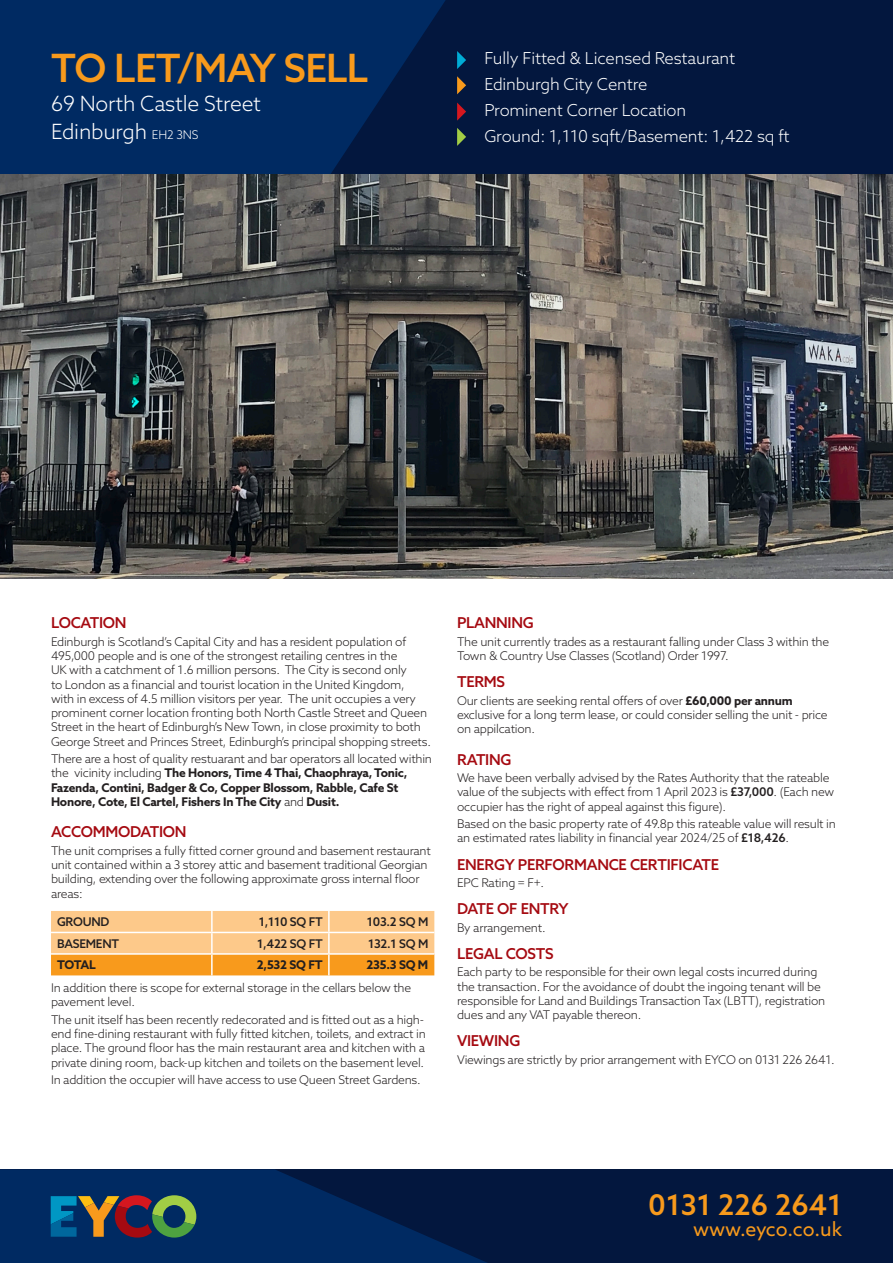
<style>
.page{position:relative;width:893px;height:1263px;background:#fff}
.page>*{position:absolute;margin:0;border:0;box-sizing:border-box;transform-origin:0 0}
.Heading_1_-_to_let{font:500 39px "Azo Sans";letter-spacing:-.02em;color:#f89a1c}
.t1{font:500 28.5px "Azo Sans";color:#f89a1c}
.Heading_2_-_address{font:300 21px "Azo Sans";letter-spacing:-.01em;color:#fff}
.t2{font:19.5px "Azo Sans";color:#f89a1c}
.Heading_3_-_square_bullets{font:300 16.5px "Azo Sans";letter-spacing:-.01em;color:#fff}
.Para_header{font:500 15px "Azo Sans";letter-spacing:-.02em;color:#a50a11}
.Body_text{font:300 12px/14.2px "Azo Sans";letter-spacing:-.02em;color:#231f20}
.Body_text-2{font:700 12px/14.2px "Azo Sans";letter-spacing:-.02em;color:#231f20}
.Body_table{font:500 12px "Azo Sans";letter-spacing:-.02em;color:#231f20}
.s1{font-size:12px}
.s2{font-weight:300}
.s3{font-weight:700}
.s4{font-weight:500}
</style>
<div class="page">
<div style="left:0;top:0;width:893px;height:174px;background:#03173e"></div>
<div style="left:0;top:1169px;width:893px;height:94px;background:#03173e"></div>
<svg style="left:0;top:1169px;width:487px;height:94px;fill:#002a62"></svg>
<svg style="left:0;top:0;width:446px;height:174px;background:#00275d"></svg>
<svg style="left:457px;top:51px;width:9px;height:18px"></svg>
<svg style="left:457px;top:76px;width:9px;height:18px"></svg>
<svg style="left:457px;top:103px;width:9px;height:18px"></svg>
<svg style="left:457px;top:128px;width:9px;height:18px"></svg>
<svg style="left:51px;top:1195px;width:145px;height:42px;background:#495855"></svg>
<svg style="left:51px;top:911px;width:383px;height:64px;background:#fbba66"></svg>
<hr style="left:211px;top:911px;width:2px;height:21px;background:#fff">
<hr style="left:328px;top:911px;width:2px;height:21px;background:#fff">
<hr style="left:211px;top:933px;width:2px;height:20px;background:#fff">
<hr style="left:328px;top:933px;width:2px;height:20px;background:#fff">
<hr style="left:51px;top:932px;width:161px;height:1px;background:#fff">
<hr style="left:212px;top:932px;width:117px;height:1px;background:#fff">
<hr style="left:329px;top:932px;width:105px;height:1px;background:#fff">
<hr style="left:51px;top:953px;width:161px;height:2px;background:#fff">
<hr style="left:212px;top:953px;width:117px;height:2px;background:#fff">
<hr style="left:211px;top:955px;width:2px;height:20px;background:#fff">
<hr style="left:329px;top:953px;width:105px;height:2px;background:#fff">
<hr style="left:328px;top:955px;width:2px;height:20px;background:#fff">
<img style="left:0;top:174px;width:893px;height:404px">
<p class="Heading_1_-_to_let" style="left:51px;top:42px;width:319px">TO LET/MAY SELL</p>
<p class="Heading_2_-_address" style="left:51px;top:90px;width:212px">69 North Castle Street</p>
<p class="Heading_2_-_address" style="left:51px;top:117px;width:149px">Edinburgh <span class="s1">EH2 3NS</span></p>
<p class="Heading_3_-_square_bullets" style="left:484px;top:47px;width:253px">Fully Fitted &amp; Licensed Restaurant</p>
<p class="Heading_3_-_square_bullets" style="left:484px;top:73px;width:165px">Edinburgh City Centre</p>
<p class="Heading_3_-_square_bullets" style="left:484px;top:99px;width:203px">Prominent Corner Location</p>
<p class="Heading_3_-_square_bullets" style="left:484px;top:125px;width:307px">Ground: 1,110 sqft/Basement: 1,422 sq ft</p>
<p class="Para_header" style="left:51px;top:613px;width:77px">LOCATION</p>
<p class="Body_text" style="left:51px;top:634px;width:381px">Edinburgh is Scotland’s Capital City and has a resident population of 495,000 people and is one of the strongest retailing centres in the<br>UK with a catchment of 1.6 million persons. The City is second only<br>to London as a financial and tourist location in the United Kingdom, with in excess of 4.5 million visitors per year. The unit occupies a very prominent corner location fronting both North Castle Street and Queen Street in the heart of Edinburgh’s New Town, in close proximity to both George Street and Princes Street, Edinburgh’s principal shopping streets.</p>
<p class="Body_text-2" style="left:51px;top:751px;width:383px"><span class="s2">There are a host of quality restuarant and bar operators all located within the vicinity including</span> The Honors, Time 4 Thai, Chaophraya, Tonic, Fazenda, Contini, Badger &amp; Co, Copper Blossom, Rabble, Cafe St Honore, Cote, El Cartel, Fishers In The City <span class="s2">and</span> Dusit.</p>
<p class="Para_header" style="left:51px;top:822px;width:137px">ACCOMMODATION</p>
<p class="Body_text" style="left:51px;top:843px;width:381px">The unit comprises a fully fitted corner ground and basement restaurant unit contained within a 3 storey attic and basement traditional Georgian building, extending over the following approximate gross internal floor areas:</p>
<p class="Body_table" style="left:57px;top:914px;width:54px">GROUND</p>
<p class="Body_table" style="left:259px;top:914px;width:65px">1,110 SQ FT</p>
<p class="Body_table" style="left:367px;top:914px;width:63px">103.2 SQ M</p>
<p class="Body_table" style="left:57px;top:936px;width:64px">BASEMENT</p>
<p class="Body_table" style="left:257px;top:936px;width:67px">1,422 SQ FT</p>
<p class="Body_table" style="left:368px;top:936px;width:62px">132.1 SQ M</p>
<p class="Body_text-2" style="left:57px;top:958px;width:40px">TOTAL</p>
<p class="Body_text-2" style="left:257px;top:958px;width:68px">2,532 SQ FT</p>
<p class="Body_text-2" style="left:366px;top:958px;width:63px">235.3 SQ M</p>
<p class="Body_text" style="left:51px;top:981px;width:362px">In addition there is scope for external storage in the cellars below the pavement level.</p>
<p class="Body_text" style="left:51px;top:1012px;width:376px">The unit itself has been recently redecorated and is fitted out as a high&shy;end fine-dining restaurant with fully fitted kitchen, toilets, and extract in place. The ground floor has the main restaurant area and kitchen with a private dining room, back-up kitchen and toilets on the basement level.</p>
<p class="Body_text" style="left:51px;top:1072px;width:371px">In addition the occupier will have access to use Queen Street Gardens.</p>
<p class="Para_header" style="left:457px;top:613px;width:78px">PLANNING</p>
<p class="Body_text" style="left:457px;top:634px;width:374px">The unit currently trades as a restaurant falling under Class 3 within the<br>Town &amp; Country Use Classes (Scotland) Order 1997.</p>
<p class="Para_header" style="left:457px;top:672px;width:49px">TERMS</p>
<p class="Body_text" style="left:457px;top:693px;width:372px">Our clients are seeking rental offers of over <span class="s3">£60,000 per annum </span>exclusive for a long term lease, or could consider selling the unit - price on appilcation.</p>
<p class="Para_header" style="left:457px;top:749px;width:56px">RATING</p>
<p class="Body_text" style="left:457px;top:771px;width:378px">We have been verbally advised by the Rates Authority that the rateable value of the subjects with effect from 1 April 2023 is <span class="s4">£37,000</span>. (Each new occupier has the right of appeal against this figure).</p>
<p class="Body_text" style="left:457px;top:816px;width:380px">Based on the basic property rate of 49.8p this rateable value will result in an estimated rates liability in financial year 2024/25 of <span class="s4">£18,426</span>.</p>
<p class="Para_header" style="left:457px;top:854px;width:264px">ENERGY PERFORMANCE CERTIFICATE</p>
<p class="Body_text" style="left:457px;top:875px;width:89px">EPC Rating = F+.</p>
<p class="Para_header" style="left:457px;top:899px;width:113px">DATE OF ENTRY</p>
<p class="Body_text" style="left:457px;top:920px;width:90px">By arrangement.</p>
<p class="Para_header" style="left:457px;top:943px;width:98px">LEGAL COSTS</p>
<p class="Body_text" style="left:457px;top:965px;width:370px">Each party to be responsible for their own legal costs incurred during the transaction. For the avoidance of doubt the ingoing tenant will be responsible for Land and Buildings Transaction Tax (LBTT), registration dues and any VAT payable thereon.</p>
<p class="Para_header" style="left:457px;top:1031px;width:65px">VIEWING</p>
<p class="Body_text" style="left:457px;top:1052px;width:379px">Viewings are strictly by prior arrangement with EYCO on 0131 226 2641.</p>
<h2 class="t1" style="left:648px;top:1186px;width:195px">0131 226 2641</h2>
<h3 class="t2" style="left:693px;top:1217px;width:150px">www.eyco.co.uk</h3>
</div>
